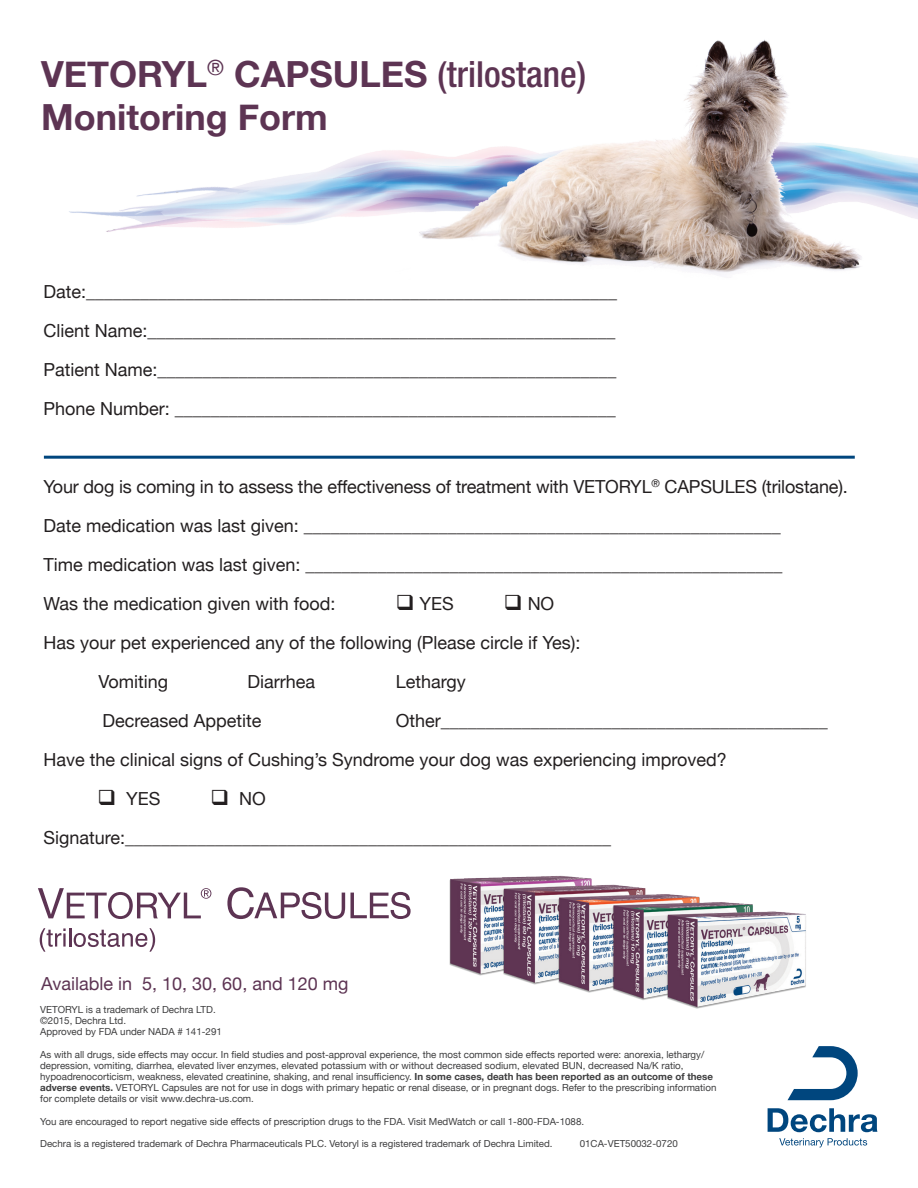
<style>
.page{position:relative;width:918px;height:1188px;background:#fff}
.page>*{position:absolute;margin:0;border:0;box-sizing:border-box;transform-origin:0 0}
.t1{font:700 36px "Helvetica Neue";color:#5d3453}
.t2{font:18px "Helvetica Neue";color:#231f20}
.t3{font:18px "Helvetica Neue";color:#5d3453}
.t4{font:9.75px/11.1px "Helvetica Neue";color:#3e3e3f}
.t5{font:9.75px "Helvetica Neue LT Std";color:#3e3e3f}
.s1{font-family:"Helvetica Neue LT Std";font-weight:500;font-stretch:condensed}
.s2{font-weight:700}
</style>
<div class="page">
<img style="left:69px;top:150px;width:849px;height:82px">
<img style="left:395px;top:39px;width:487px;height:234px">
<svg style="left:788px;top:1046px;width:70px;height:54px"></svg>
<svg style="left:768px;top:1108px;width:109px;height:24px"></svg>
<svg style="left:779px;top:1138px;width:88px;height:10px"></svg>
<hr style="left:44px;top:456px;width:811px;height:3px;background:#00467e">
<img style="left:449px;top:875px;width:357px;height:134px">
<svg style="left:40px;top:928px;width:115px;height:24px"></svg>
<svg style="left:227px;top:887px;width:184px;height:32px"></svg>
<svg style="left:38px;top:888px;width:173px;height:31px"></svg>
<p class="t1" style="left:41px;top:46px;width:546px">VETORYL<sup>®</sup> CAPSULES <span class="s1">(trilostane)</span></p>
<p class="t1" style="left:41px;top:89px;width:288px">Monitoring Form</p>
<p class="t2" style="left:43px;top:279px;width:575px">Date:___________________________________________________________</p>
<p class="t2" style="left:43px;top:318px;width:574px">Client Name:____________________________________________________</p>
<p class="t2" style="left:43px;top:357px;width:575px">Patient Name:___________________________________________________</p>
<p class="t2" style="left:43px;top:396px;width:574px">Phone Number: _________________________________________________</p>
<p class="t2" style="left:43px;top:474px;width:806px">Your dog is coming in to assess the effectiveness of treatment with VETORYL<sup>®</sup> CAPSULES (trilostane).</p>
<p class="t2" style="left:43px;top:513px;width:739px">Date medication was last given: _____________________________________________________</p>
<p class="t2" style="left:43px;top:552px;width:741px">Time medication was last given: _____________________________________________________</p>
<p class="t2" style="left:43px;top:591px;width:294px">Was the medication given with food:</p>
<p class="t2" style="left:396px;top:591px;width:60px">❑ YES</p>
<p class="t2" style="left:504px;top:591px;width:52px">❑ NO</p>
<p class="t2" style="left:43px;top:630px;width:538px">Has your pet experienced any of the following (Please circle if Yes):</p>
<p class="t2" style="left:98px;top:669px;width:71px">Vomiting</p>
<p class="t2" style="left:247px;top:669px;width:69px">Diarrhea</p>
<p class="t2" style="left:396px;top:669px;width:71px">Lethargy</p>
<p class="t2" style="left:102px;top:708px;width:161px">Decreased Appetite</p>
<p class="t2" style="left:396px;top:708px;width:434px">Other___________________________________________</p>
<p class="t2" style="left:43px;top:747px;width:685px">Have the clinical signs of Cushing’s Syndrome your dog was experiencing improved?</p>
<p class="t2" style="left:97px;top:786px;width:65px">❑ YES</p>
<p class="t2" style="left:210px;top:786px;width:57px">❑ NO</p>
<p class="t2" style="left:43px;top:825px;width:569px">Signature:______________________________________________________</p>
<p class="t3" style="left:41px;top:971px;width:309px">Available in 5, 10, 30, 60, and 120 mg</p>
<p class="t4" style="left:40px;top:1005px;width:177px">VETORYL is a trademark of Dechra LTD. ©2015, Dechra Ltd.</p>
<p class="t4" style="left:40px;top:1027px;width:183px">Approved by FDA under NADA # 141-291</p>
<p class="t4" style="left:40px;top:1049px;width:678px">As with all drugs, side effects may occur. In field studies and post-approval experience, the most common side effects reported were: anorexia, lethargy/ depression, vomiting, diarrhea, elevated liver enzymes, elevated potassium with or without decreased sodium, elevated BUN, decreased Na/K ratio, hypoadrenocorticism, weakness, elevated creatinine, shaking, and renal insufficiency. <span class="s2">In some cases, death has been reported as an outcome of these adverse events.</span> VETORYL Capsules are not for use in dogs with primary hepatic or renal disease, or in pregnant dogs. Refer to the prescribing information for complete details or visit www.dechra-us.com.</p>
<p class="t4" style="left:40px;top:1116px;width:546px">You are encouraged to report negative side effects of prescription drugs to the FDA. Visit MedWatch or call 1-800-FDA-1088.</p>
<p class="t5" style="left:40px;top:1138px;width:514px">Dechra is a registered trademark of Dechra Pharmaceuticals PLC. Vetoryl is a registered trademark of Dechra Limited.</p>
<p class="t5" style="left:580px;top:1138px;width:100px">01CA-VET50032-0720</p>
</div>
